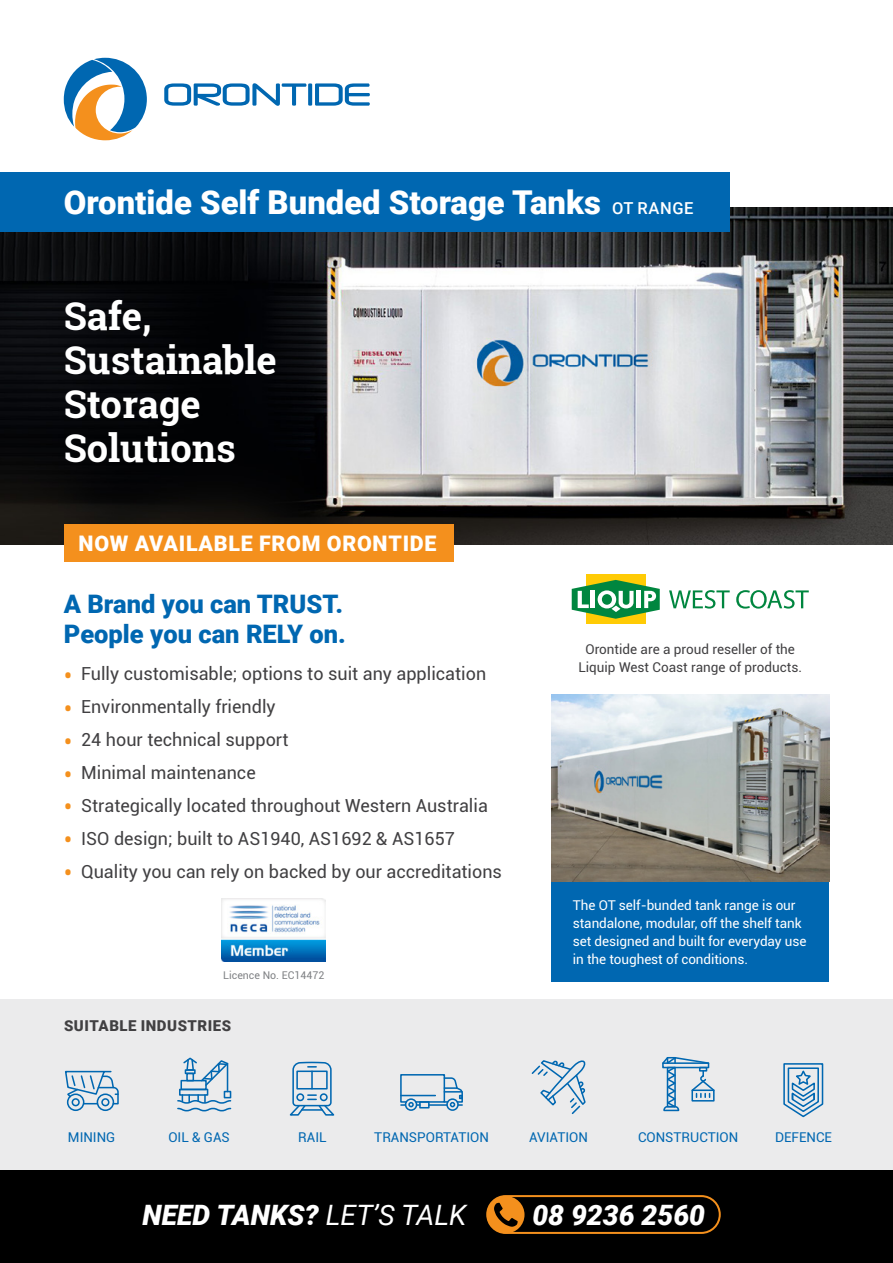
<style>
.page{position:relative;width:893px;height:1263px;background:#fff}
.page>*{position:absolute;margin:0;border:0;box-sizing:border-box;transform-origin:0 0}
.t1{font:700 38.25px/44.1px "Roboto Slab";color:#fff}
.t2{font:900 32.85px "Roboto";color:#fff}
.t3{font:italic 900 28.05px "Roboto";color:#fff}
.t4{font:900 25.5px/30px "Roboto";color:#0067b1}
.t5{font:900 21.45px "Roboto";letter-spacing:.035em;color:#fff}
.t6{font:18px "Roboto";color:#414042}
.t7{font:900 15px "Roboto";letter-spacing:.035em;color:#414042}
.t8{font:13.5px/18px "Roboto";letter-spacing:-.005em;color:#fff}
.t9{font:13.5px/18px "Roboto";color:#414042;text-align:center}
.t10{font:13.5px "Roboto";color:#0067b1}
.t11{font:10.65px "Roboto";color:#808285}
.s1{font-weight:500;font-size:16.5px}
.s2{font-size:25.5px;color:#f4901d}
.s3{font-weight:400}
</style>
<div class="page">
<img style="left:0;top:207px;width:893px;height:337px">
<div style="left:0;top:999px;width:893px;height:171px;background:#ebebec"></div>
<svg style="left:64px;top:58px;width:83px;height:82px"></svg>
<svg style="left:164px;top:83px;width:206px;height:23px"></svg>
<div style="left:0;top:1170px;width:893px;height:93px;background:#000"></div>
<div style="left:0;top:172px;width:730px;height:59px;background:#0067b1"></div>
<div style="left:64px;top:524px;width:390px;height:38px;background:#f4901d"></div>
<div style="left:551px;top:835px;width:278px;height:146px;background:#0067b1"></div>
<div style="left:586px;top:574px;width:59px;height:50px;background:#ffcb05"></div>
<svg style="left:572px;top:580px;width:88px;height:39px"></svg>
<svg style="left:669px;top:590px;width:61px;height:19px"></svg>
<svg style="left:736px;top:590px;width:73px;height:19px"></svg>
<div style="left:486px;top:1195px;width:235px;height:39px;border:2px solid #f4901d;border-radius:18px"></div>
<div style="left:487px;top:1196px;width:37px;height:37px;background:#f4901d;border-radius:50%"></div>
<svg style="left:494px;top:1203px;width:24px;height:24px"></svg>
<svg style="left:531px;top:1060px;width:55px;height:54px"></svg>
<svg style="left:177px;top:1057px;width:54px;height:55px"></svg>
<svg style="left:662px;top:1057px;width:53px;height:54px"></svg>
<svg style="left:289px;top:1061px;width:46px;height:55px"></svg>
<hr style="left:302px;top:1109px;width:20px;height:2px;background:#0067b1">
<svg style="left:783px;top:1063px;width:41px;height:54px"></svg>
<div style="left:446px;top:1098px;width:13px;height:13px;border:2px solid #0067b1;border-radius:50%"></div>
<div style="left:405px;top:1098px;width:12px;height:13px;border:2px solid #0067b1;border-radius:50%"></div>
<svg style="left:400px;top:1074px;width:63px;height:33px"></svg>
<div style="left:419px;top:1101px;width:11px;height:7px;border:2px solid #0067b1"></div>
<hr style="left:401px;top:1095px;width:34px;height:1px;background:#0067b1">
<div style="left:97px;top:1093px;width:17px;height:18px;border:2px solid #0067b1;border-radius:50%"></div>
<div style="left:101px;top:1098px;width:8px;height:8px;border:2px solid #0067b1;border-radius:50%"></div>
<div style="left:67px;top:1093px;width:17px;height:18px;border:2px solid #0067b1;border-radius:50%"></div>
<div style="left:72px;top:1098px;width:8px;height:8px;border:2px solid #0067b1;border-radius:50%"></div>
<svg style="left:65px;top:1070px;width:54px;height:35px"></svg>
<img style="left:222px;top:899px;width:104px;height:62px">
<img style="left:551px;top:695px;width:278px;height:186px">
<h2 class="t2" style="left:64px;top:179px;width:631px">Orontide Self Bunded Storage Tanks <span class="s1">OT RANGE</span></h2>
<h1 class="t1" style="left:64px;top:294px;width:215px">Safe,<br>Sustainable<br>Storage<br>Solutions</h1>
<p class="t5" style="left:79px;top:528px;width:359px">NOW AVAILABLE FROM ORONTIDE</p>
<h3 class="t4" style="left:64px;top:588px;width:284px">A Brand you can TRUST.<br>People you can RELY on.</h3>
<p class="t6" style="left:64px;top:661px;width:424px"><span class="s2">•</span> Fully customisable; options to suit any application</p>
<p class="t6" style="left:64px;top:694px;width:213px"><span class="s2">•</span> Environmentally friendly</p>
<p class="t6" style="left:64px;top:727px;width:226px"><span class="s2">•</span> 24 hour technical support</p>
<p class="t6" style="left:64px;top:760px;width:194px"><span class="s2">•</span> Minimal maintenance</p>
<p class="t6" style="left:64px;top:793px;width:426px"><span class="s2">•</span> Strategically located throughout Western Australia</p>
<p class="t6" style="left:64px;top:826px;width:393px"><span class="s2">•</span> ISO design; built to AS1940, AS1692 &amp; AS1657</p>
<p class="t6" style="left:64px;top:858px;width:440px"><span class="s2">•</span> Quality you can rely on backed by our accreditations</p>
<p class="t11" style="left:223px;top:967px;width:103px">Licence No. EC14472</p>
<p class="t7" style="left:64px;top:1015px;width:169px">SUITABLE INDUSTRIES</p>
<p class="t9" style="left:578px;top:640px;width:225px">Orontide are a proud reseller of the<br>Liquip West Coast range of products.</p>
<p class="t8" style="left:573px;top:895px;width:235px">The OT self-bunded tank range is our standalone, modular, off the shelf tank set designed and built for everyday use in the toughest of conditions.</p>
<p class="t10" style="left:68px;top:1128px;width:49px">MINING</p>
<p class="t10" style="left:168px;top:1128px;width:63px">OIL &amp; GAS</p>
<p class="t10" style="left:298px;top:1128px;width:30px">RAIL</p>
<p class="t10" style="left:374px;top:1128px;width:116px">TRANSPORTATION</p>
<p class="t10" style="left:529px;top:1128px;width:60px">AVIATION</p>
<p class="t10" style="left:638px;top:1128px;width:102px">CONSTRUCTION</p>
<p class="t10" style="left:775px;top:1128px;width:58px">DEFENCE</p>
<h3 class="t3" style="left:142px;top:1195px;width:325px">NEED TANKS? <span class="s3">LET’S TALK</span></h3>
<h3 class="t3" style="left:532px;top:1195px;width:174px">08 9236 2560</h3>
</div>
